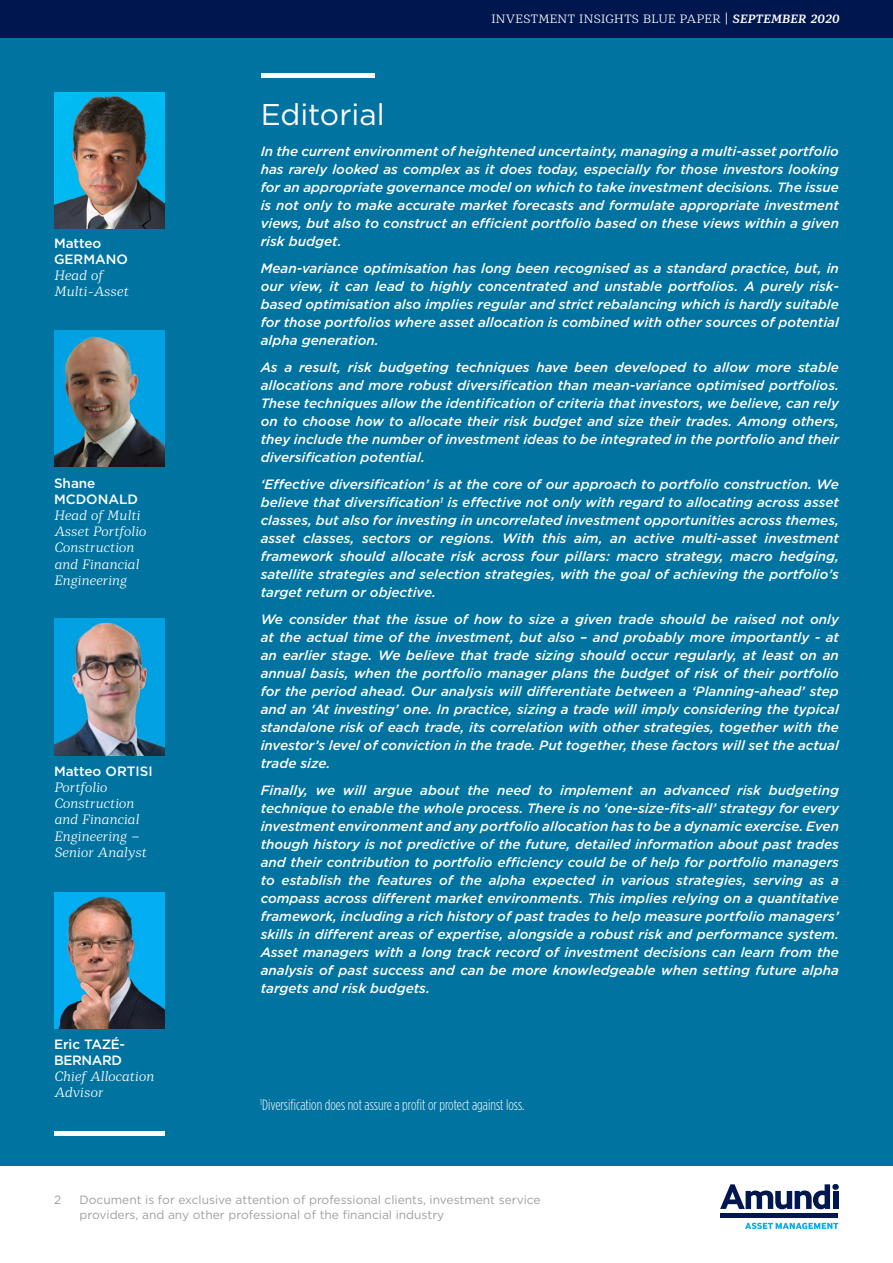
<style>
.page{position:relative;width:893px;height:1263px;background:#fff}
.page>*{position:absolute;margin:0;border:0;box-sizing:border-box;transform-origin:0 0}
.t1{font:30px "Gotham";color:#fff}
.t2{font:300 15px "Gotham Condensed";color:#fff}
.t3{font:italic 500 13.5px/18px "Gotham";color:#fff;text-align:justify}
.t4{font:italic 300 13.5px/16.2px "Mediator Serif";color:#fff}
.t5{font:500 13.5px/16.2px "Gotham";color:#fff}
.t6{font:500 13.5px/16.2px "Gotham";letter-spacing:-.025em;color:#fff}
.t7{font:12px/14.4px "Gotham";color:#9d9fa2}
.t8{font:300 12px "Mediator Serif";letter-spacing:.02em;color:#fff}
.s1{font-weight:700;font-style:italic}
</style>
<div class="page">
<div style="left:0;top:0;width:893px;height:38px;background:#00164e"></div>
<svg style="left:720px;top:1184px;width:110px;height:25px"></svg>
<div style="left:832px;top:1184px;width:7px;height:6px;background:#00164e;border-radius:50%"></div>
<div style="left:833px;top:1191px;width:5px;height:18px;background:#00164e"></div>
<div style="left:720px;top:1213px;width:118px;height:5px;background:#00164e"></div>
<svg style="left:745px;top:1222px;width:93px;height:7px"></svg>
<div style="left:0;top:39px;width:893px;height:1127px;background:#0073a0"></div>
<hr style="left:261px;top:73px;width:114px;height:4px;background:#fff">
<img style="left:54px;top:331px;width:111px;height:136px">
<img style="left:55px;top:619px;width:110px;height:136px">
<img style="left:54px;top:892px;width:111px;height:136px">
<img style="left:54px;top:92px;width:111px;height:136px">
<div style="left:54px;top:1131px;width:111px;height:5px;background:#fff"></div>
<p class="t5" style="left:54px;top:235px;width:75px">Matteo<br>GERMANO</p>
<p class="t4" style="left:54px;top:268px;width:76px">Head of<br>Multi-Asset</p>
<p class="t5" style="left:54px;top:474px;width:85px">Shane<br>MCDONALD</p>
<p class="t4" style="left:54px;top:507px;width:93px">Head of Multi<br>Asset Portfolio<br>Construction and Financial<br>Engineering</p>
<p class="t5" style="left:54px;top:763px;width:100px">Matteo ORTISI</p>
<p class="t4" style="left:54px;top:779px;width:94px">Portfolio<br>Construction and Financial<br>Engineering –<br>Senior Analyst</p>
<p class="t6" style="left:54px;top:1036px;width:73px">Eric TAZÉ-<br>BERNARD</p>
<p class="t4" style="left:54px;top:1069px;width:101px">Chief Allocation<br>Advisor</p>
<p class="t8" style="left:491px;top:11px;width:349px">INVESTMENT INSIGHTS BLUE PAPER | <span class="s1">SEPTEMBER 2020</span></p>
<h1 class="t1" style="left:261px;top:96px;width:125px">Editorial</h1>
<p class="t3" style="left:261px;top:142px;width:580px">In the current environment of heightened uncertainty, managing a multi-asset portfolio has rarely looked as complex as it does today, especially for those investors looking for an appropriate governance model on which to take investment decisions. The issue is not only to make accurate market forecasts and formulate appropriate investment views, but also to construct an efficient portfolio based on these views within a given risk budget.</p>
<p class="t3" style="left:261px;top:259px;width:580px">Mean-variance optimisation has long been recognised as a standard practice, but, in our view, it can lead to highly concentrated and unstable portfolios. A purely risk&shy;based optimisation also implies regular and strict rebalancing which is hardly suitable for those portfolios where asset allocation is combined with other sources of potential alpha generation.</p>
<p class="t3" style="left:261px;top:358px;width:580px">As a result, risk budgeting techniques have been developed to allow more stable allocations and more robust diversification than mean-variance optimised portfolios.<br>These techniques allow the identification of criteria that investors, we believe, can rely on to choose how to allocate their risk budget and size their trades. Among others, they include the number of investment ideas to be integrated in the portfolio and their diversification potential.</p>
<p class="t3" style="left:261px;top:475px;width:580px">‘Effective diversification’ is at the core of our approach to portfolio construction. We believe that diversification<sup>1</sup> is effective not only with regard to allocating across asset classes, but also for investing in uncorrelated investment opportunities across themes, asset classes, sectors or regions. With this aim, an active multi-asset investment framework should allocate risk across four pillars: macro strategy, macro hedging, satellite strategies and selection strategies, with the goal of achieving the portfolio’s target return or objective.</p>
<p class="t3" style="left:261px;top:610px;width:580px">We consider that the issue of how to size a given trade should be raised not only at the actual time of the investment, but also – and probably more importantly - at an earlier stage. We believe that trade sizing should occur regularly, at least on an annual basis, when the portfolio manager plans the budget of risk of their portfolio for the period ahead. Our analysis will differentiate between a ‘Planning-ahead’ step and an ‘At investing’ one. In practice, sizing a trade will imply considering the typical standalone risk of each trade, its correlation with other strategies, together with the investor’s level of conviction in the trade. Put together, these factors will set the actual trade size.</p>
<p class="t3" style="left:261px;top:781px;width:580px">Finally, we will argue about the need to implement an advanced risk budgeting technique to enable the whole process. There is no ‘one-size-fits-all’ strategy for every investment environment and any portfolio allocation has to be a dynamic exercise. Even though history is not predictive of the future, detailed information about past trades and their contribution to portfolio efficiency could be of help for portfolio managers to establish the features of the alpha expected in various strategies, serving as a compass across different market environments. This implies relying on a quantitative framework, including a rich history of past trades to help measure portfolio managers’ skills in different areas of expertise, alongside a robust risk and performance system.<br>Asset managers with a long track record of investment decisions can learn from the analysis of past success and can be more knowledgeable when setting future alpha targets and risk budgets.</p>
<p class="t2" style="left:260px;top:1096px;width:266px"><sup>1</sup>Diversification does not assure a profit or protect against loss.</p>
<p class="t7" style="left:54px;top:1192px;width:9px">2</p>
<p class="t7" style="left:80px;top:1192px;width:463px">Document is for exclusive attention of professional clients, investment service providers, and any other professional of the financial industry</p>
</div>
